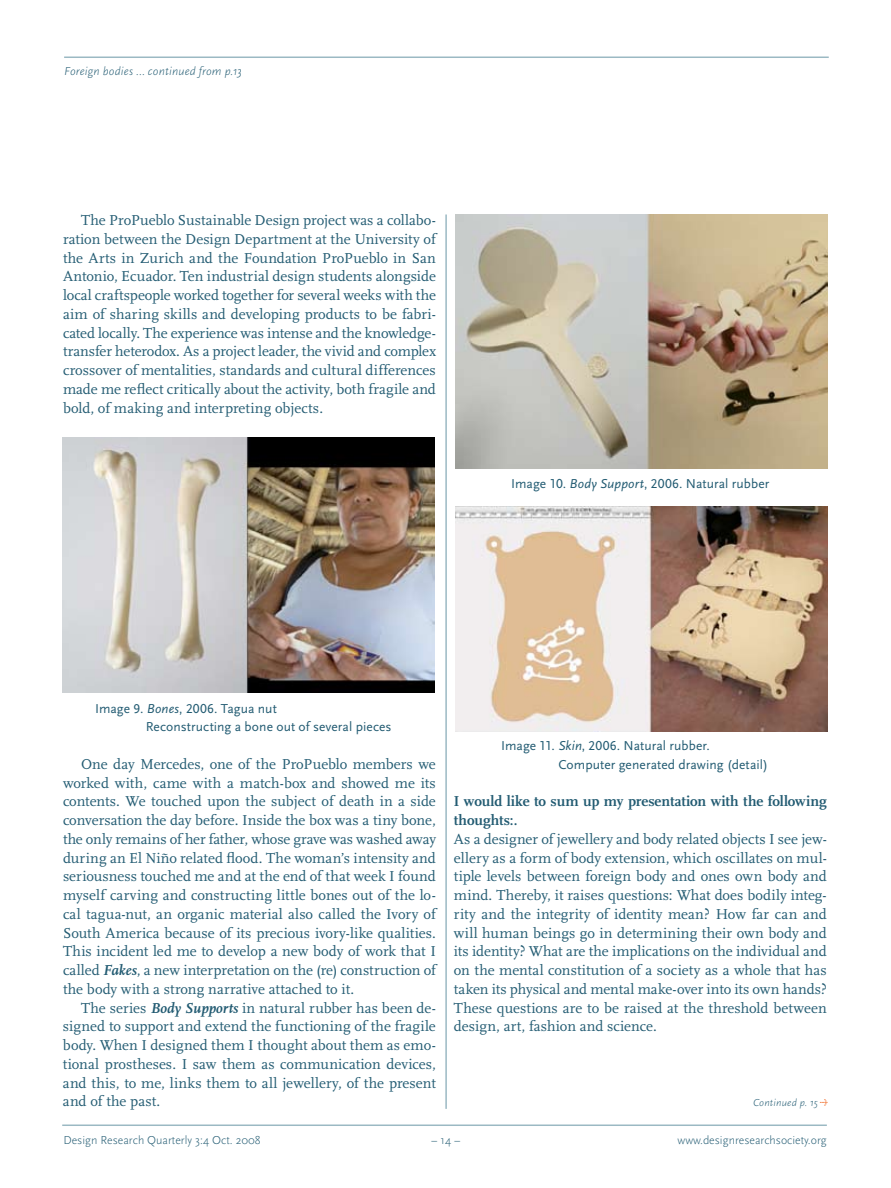
<style>
.page{position:relative;width:891px;height:1188px;background:#fff}
.page>*{position:absolute;margin:0;border:0;box-sizing:border-box;transform-origin:0 0}
.t1{font:15px/18.8px "Scala";letter-spacing:.005em;color:#225b72;text-align:justify}
.t2{font:700 15px/18.8px "Scala";letter-spacing:-.005em;color:#225b72}
.t3{font:13.5px/18.8px "Scala Sans LF";letter-spacing:.005em;color:#225b72}
.t4{font:300 12px "Scala Sans";color:#225b72}
.t5{font:italic 300 12px "Scala Sans";letter-spacing:.015em;color:#225b72}
.t6{font:italic 300 10.5px "Scala Sans";letter-spacing:.02em;color:#225b72}
.s1{font-style:italic}
.s2{font-weight:700;font-style:italic}
.s3{font-family:"Officina Display ITC Arrows";font-weight:400;font-style:normal;color:#f06822}
</style>
<div class="page">
<img style="left:455px;top:215px;width:373px;height:254px">
<img style="left:455px;top:507px;width:373px;height:225px">
<hr style="left:445px;top:214px;width:2px;height:895px;background:#9bb9c3">
<img style="left:62px;top:438px;width:373px;height:255px">
<hr style="left:64px;top:57px;width:765px;height:1px;background:#9bb9c3">
<hr style="left:62px;top:1125px;width:765px;height:1px;background:#9bb9c3">
<p class="t5" style="left:64px;top:65px;width:179px">Foreign bodies … continued from p.13</p>
<p class="t1" style="left:63px;top:211px;width:374px;text-indent:18px">The ProPueblo Sustainable Design project was a collabo&shy;ration between the Design Department at the University of the Arts in Zurich and the Foundation ProPueblo in San Antonio, Ecuador. Ten industrial design students alongside local craftspeople worked together for several weeks with the aim of sharing skills and developing products to be fabri&shy;cated locally. The experience was intense and the knowledge&shy;transfer heterodox. As a project leader, the vivid and complex crossover of mentalities, standards and cultural differences made me reflect critically about the activity, both fragile and bold, of making and interpreting objects.</p>
<p class="t3" style="left:511px;top:474px;width:260px">Image 10. <span class="s1">Body Support</span>, 2006. Natural rubber</p>
<p class="t3" style="left:146px;top:699px;width:247px;text-indent:-51px">Image 9. <span class="s1">Bones</span>, 2006. Tagua nut<br>Reconstructing a bone out of several pieces</p>
<p class="t1" style="left:63px;top:754px;width:375px;text-indent:18px">One day Mercedes, one of the ProPueblo members we worked with, came with a match-box and showed me its contents. We touched upon the subject of death in a side conversation the day before. Inside the box was a tiny bone, the only remains of her father, whose grave was washed away during an El Niño related flood. The woman’s intensity and seriousness touched me and at the end of that week I found myself carving and constructing little bones out of the lo&shy;cal tagua-nut, an organic material also called the Ivory of South America because of its precious ivory-like qualities.<br>This incident led me to develop a new body of work that I called <span class="s2">Fakes</span>, a new interpretation on the (re) construction of the body with a strong narrative attached to it.</p>
<p class="t1" style="left:63px;top:998px;width:374px;text-indent:18px">The series <span class="s2">Body Supports</span> in natural rubber has been de&shy;signed to support and extend the functioning of the fragile body. When I designed them I thought about them as emo&shy;tional prostheses. I saw them as communication devices, and this, to me, links them to all jewellery, of the present and of the past.</p>
<p class="t3" style="left:559px;top:736px;width:211px;text-indent:-57px">Image 11. <span class="s1">Skin</span>, 2006. Natural rubber.<br>Computer generated drawing (detail)</p>
<p class="t2" style="left:454px;top:792px;width:374px">I would like to sum up my presentation with the following thoughts:.</p>
<p class="t1" style="left:454px;top:829px;width:374px">As a designer of jewellery and body related objects I see jew&shy;ellery as a form of body extension, which oscillates on mul&shy;tiple levels between foreign body and ones own body and mind. Thereby, it raises questions: What does bodily integ&shy;rity and the integrity of identity mean? How far can and will human beings go in determining their own body and its identity? What are the implications on the individual and on the mental constitution of a society as a whole that has taken its physical and mental make-over into its own hands?<br>These questions are to be raised at the threshold between design, art, fashion and science.</p>
<p class="t6" style="left:753px;top:1097px;width:76px">Continued p. 15 <span class="s3">Q</span></p>
<p class="t4" style="left:63px;top:1133px;width:199px">Design Research Quarterly 3:4 Oct. 2008</p>
<p class="t4" style="left:431px;top:1133px;width:31px">– 14 –</p>
<p class="t4" style="left:678px;top:1133px;width:151px">www.designresearchsociety.org</p>
</div>
